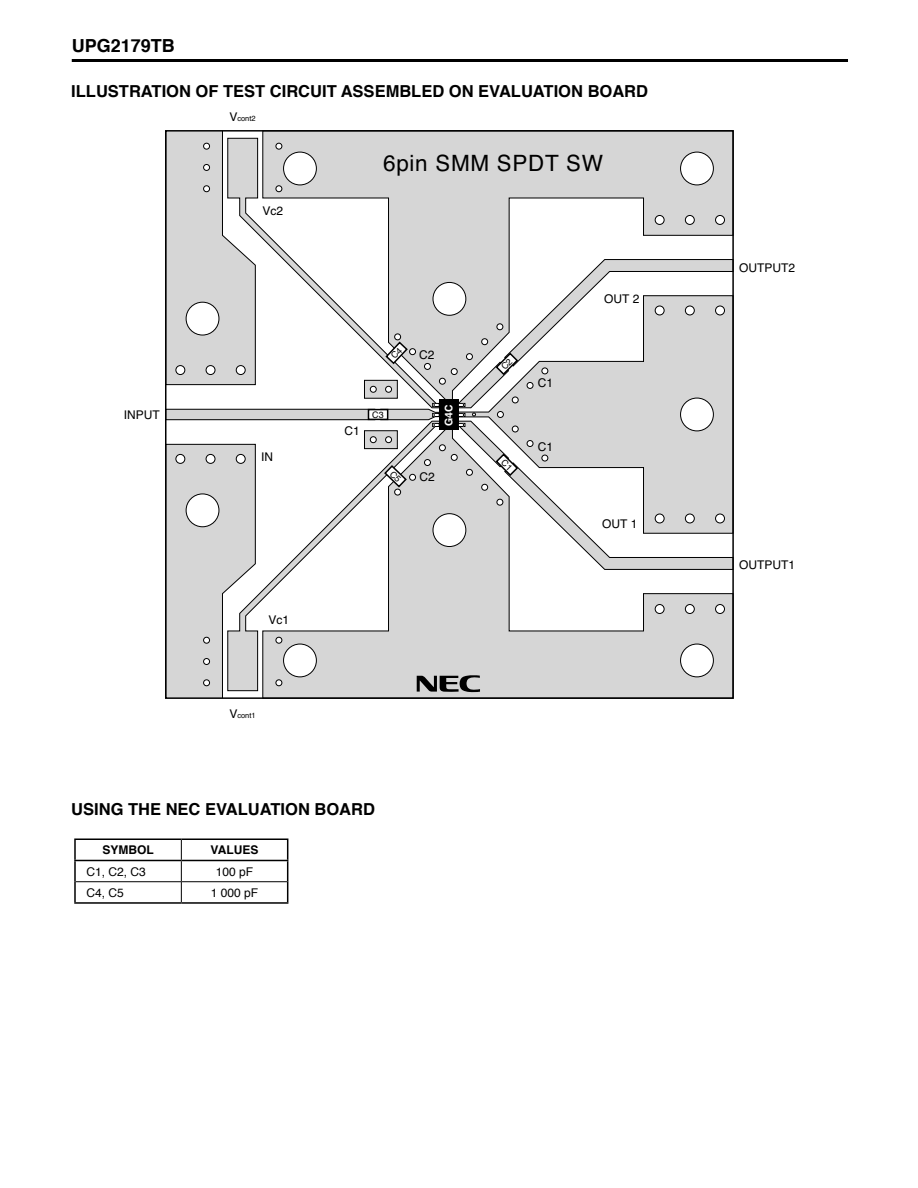
<style>
.page{position:relative;width:918px;height:1188px;background:#fff}
.page>*{position:absolute;margin:0;border:0;box-sizing:border-box;transform-origin:0 0}
.t1{font:22.5px "Helvetica";letter-spacing:.03em;color:#000}
.t2{font:700 18px "Helvetica";color:#000}
.t3{font:700 16.5px "Helvetica";color:#000}
.table_E{font:12px "Helvetica";color:#000}
.table_E-2{font:700 12px "Helvetica";color:#000}
.t4{font:700 10.5px "Helvetica";color:#fff}
.t5{font:9px "Helvetica";color:#000}
.t6{font:7.5px "Helvetica";color:#000}
.s1{font-size:12px}
</style>
<div class="page">
<hr style="left:72px;top:59px;width:776px;height:3px;background:#000">
<svg style="left:262px;top:133px;width:469px;height:563px"></svg>
<svg style="left:168px;top:133px;width:88px;height:252px;background:#d3d3d3"></svg>
<div style="left:203px;top:185px;width:7px;height:7px;border:1px solid #000;border-radius:50%"></div>
<div style="left:176px;top:366px;width:9px;height:9px;background:#fff;border-radius:50%"></div>
<div style="left:176px;top:365px;width:9px;height:10px;border:1px solid #000;border-radius:50%"></div>
<div style="left:206px;top:366px;width:9px;height:9px;background:#fff;border-radius:50%"></div>
<div style="left:206px;top:365px;width:9px;height:10px;border:1px solid #000;border-radius:50%"></div>
<div style="left:186px;top:302px;width:33px;height:33px;background:#fff;border-radius:50%"></div>
<div style="left:186px;top:302px;width:33px;height:33px;border:1px solid #000;border-radius:50%"></div>
<div style="left:168px;top:444px;width:88px;height:252px;background:#d6d6d6"></div>
<div style="left:203px;top:637px;width:7px;height:7px;border:1px solid #000;border-radius:50%"></div>
<div style="left:176px;top:454px;width:9px;height:9px;background:#fff;border-radius:50%"></div>
<div style="left:176px;top:454px;width:9px;height:10px;border:1px solid #000;border-radius:50%"></div>
<div style="left:206px;top:454px;width:9px;height:9px;background:#fff;border-radius:50%"></div>
<div style="left:206px;top:454px;width:9px;height:10px;border:1px solid #000;border-radius:50%"></div>
<div style="left:186px;top:494px;width:33px;height:33px;background:#fff;border-radius:50%"></div>
<div style="left:186px;top:494px;width:33px;height:33px;border:1px solid #000;border-radius:50%"></div>
<div style="left:655px;top:215px;width:9px;height:9px;background:#fff;border-radius:50%"></div>
<div style="left:655px;top:215px;width:10px;height:10px;border:1px solid #000;border-radius:50%"></div>
<div style="left:685px;top:215px;width:9px;height:9px;background:#fff;border-radius:50%"></div>
<div style="left:685px;top:215px;width:10px;height:10px;border:1px solid #000;border-radius:50%"></div>
<div style="left:716px;top:215px;width:8px;height:9px;background:#fff;border-radius:50%"></div>
<div style="left:715px;top:215px;width:10px;height:10px;border:1px solid #000;border-radius:50%"></div>
<div style="left:681px;top:152px;width:32px;height:33px;background:#fff;border-radius:50%"></div>
<div style="left:680px;top:152px;width:34px;height:33px;border:1px solid #000;border-radius:50%"></div>
<div style="left:166px;top:409px;width:209px;height:11px;background:#d6d6d6"></div>
<div style="left:165px;top:409px;width:210px;height:11px;border:1px solid #000"></div>
<svg style="left:227px;top:138px;width:214px;height:271px"></svg>
<div style="left:655px;top:605px;width:9px;height:8px;background:#fff;border-radius:50%"></div>
<div style="left:655px;top:604px;width:10px;height:10px;border:1px solid #000;border-radius:50%"></div>
<div style="left:685px;top:605px;width:9px;height:8px;background:#fff;border-radius:50%"></div>
<div style="left:685px;top:604px;width:10px;height:10px;border:1px solid #000;border-radius:50%"></div>
<div style="left:716px;top:605px;width:8px;height:8px;background:#fff;border-radius:50%"></div>
<div style="left:715px;top:604px;width:10px;height:10px;border:1px solid #000;border-radius:50%"></div>
<div style="left:681px;top:644px;width:32px;height:33px;background:#fff;border-radius:50%"></div>
<div style="left:680px;top:644px;width:34px;height:33px;border:1px solid #000;border-radius:50%"></div>
<svg style="left:227px;top:420px;width:214px;height:271px"></svg>
<svg style="left:417px;top:675px;width:63px;height:17px"></svg>
<div style="left:368px;top:409px;width:20px;height:11px;border:2px solid #000"></div>
<hr style="left:76px;top:881px;width:105px;height:1px;background:#000">
<hr style="left:181px;top:881px;width:106px;height:1px;background:#000">
<svg style="left:181px;top:840px;width:1px;height:62px"></svg>
<hr style="left:74px;top:861px;width:2px;height:21px;background:#000">
<hr style="left:74px;top:882px;width:2px;height:20px;background:#000">
<hr style="left:74px;top:902px;width:107px;height:2px;background:#000">
<hr style="left:181px;top:902px;width:107px;height:2px;background:#000">
<hr style="left:74px;top:838px;width:107px;height:2px;background:#000">
<hr style="left:74px;top:840px;width:2px;height:20px;background:#000">
<hr style="left:181px;top:838px;width:107px;height:2px;background:#000">
<svg style="left:287px;top:840px;width:1px;height:62px"></svg>
<hr style="left:74px;top:860px;width:107px;height:1px;background:#000">
<hr style="left:181px;top:860px;width:107px;height:1px;background:#000">
<svg style="left:370px;top:259px;width:364px;height:311px"></svg>
<p class="t2" style="left:72px;top:33px;width:105px">UPG2179TB</p>
<p class="t3" style="left:71px;top:80px;width:578px">ILLUSTRATION OF TEST CIRCUIT ASSEMBLED ON EVALUATION BOARD</p>
<p class="table_E" style="left:124px;top:407px;width:37px">INPUT</p>
<p class="t6" style="left:229px;top:113px;width:28px"><span class="s1">V</span>cont2</p>
<p class="table_E" style="left:263px;top:202px;width:22px">Vc2</p>
<p class="table_E" style="left:261px;top:448px;width:13px">IN</p>
<p class="table_E" style="left:269px;top:612px;width:22px">Vc1</p>
<p class="t6" style="left:229px;top:710px;width:28px"><span class="s1">V</span>cont1</p>
<p class="t1" style="left:383px;top:148px;width:221px">6pin SMM SPDT SW</p>
<p class="table_E" style="left:419px;top:346px;width:17px">C2</p>
<p class="table_E" style="left:344px;top:422px;width:17px">C1</p>
<p class="t5" style="left:372px;top:409px;width:13px">C3</p>
<p class="t4" style="left:442px;top:426px;width:23px;rotate:-90deg">G4C</p>
<p class="table_E" style="left:419px;top:469px;width:17px">C2</p>
<p class="table_E" style="left:538px;top:374px;width:17px">C1</p>
<p class="table_E" style="left:538px;top:438px;width:17px">C1</p>
<p class="table_E" style="left:604px;top:291px;width:37px">OUT 2</p>
<p class="table_E" style="left:602px;top:515px;width:37px">OUT 1</p>
<p class="t3" style="left:71px;top:798px;width:305px">USING THE NEC EVALUATION BOARD</p>
<p class="table_E-2" style="left:103px;top:842px;width:53px">SYMBOL</p>
<p class="table_E-2" style="left:211px;top:842px;width:49px">VALUES</p>
<p class="table_E" style="left:87px;top:863px;width:61px">C1, C2, C3</p>
<p class="table_E" style="left:216px;top:863px;width:39px">100 pF</p>
<p class="table_E" style="left:87px;top:885px;width:39px">C4, C5</p>
<p class="table_E" style="left:211px;top:885px;width:49px">1 000 pF</p>
<p class="table_E" style="left:739px;top:259px;width:58px">OUTPUT2</p>
<p class="table_E" style="left:739px;top:557px;width:58px">OUTPUT1</p>
</div>
